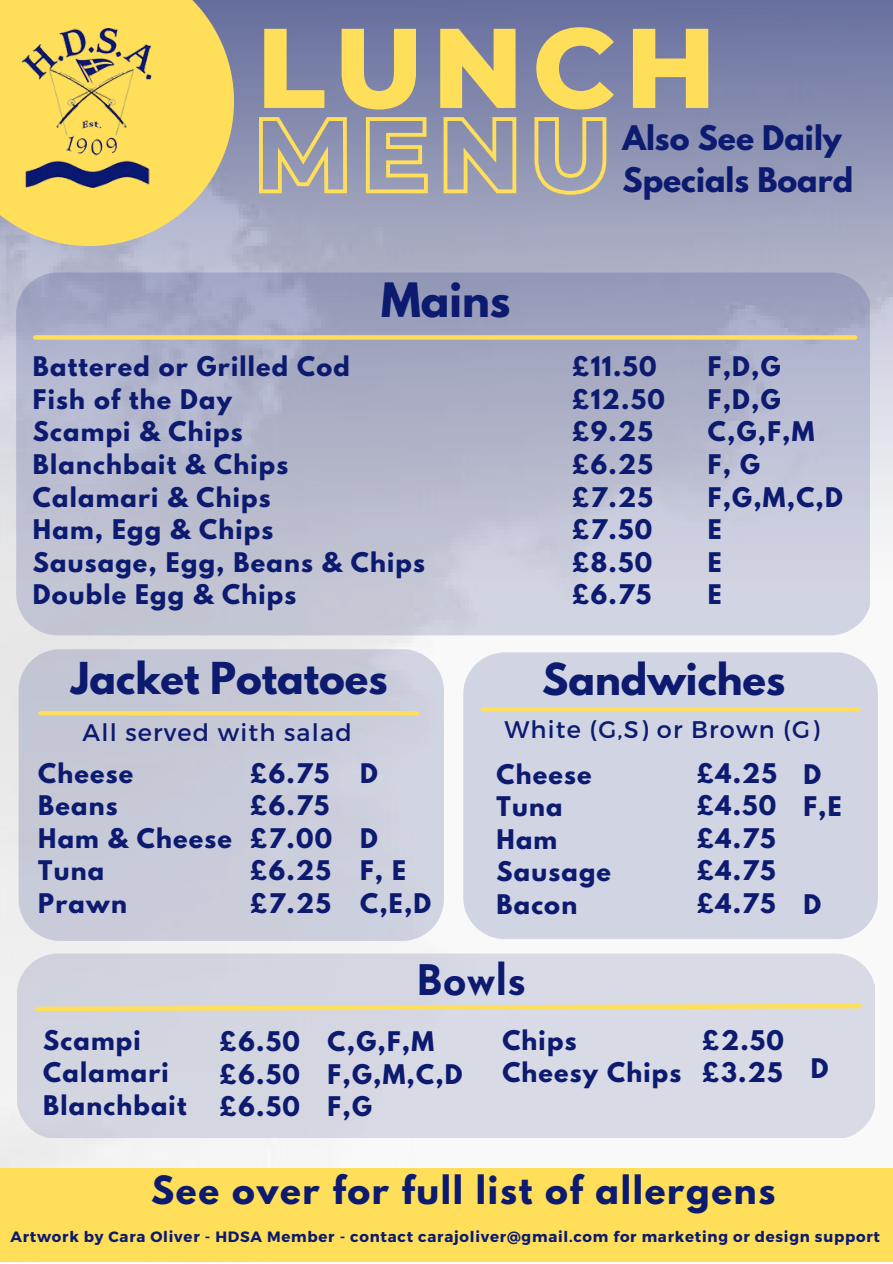
<style>
.page{position:relative;width:893px;height:1264px;background:#fff}
.page>*{position:absolute;margin:0;border:0;box-sizing:border-box;transform-origin:0 0}
.t1{font:800 113.1px "Montserrat";letter-spacing:.08em;color:#ffde59}
.t2{font:700 42px "League Spartan";color:#0c1a70}
.t3{font:700 42px "Josefin Sans";color:#0c1a70}
.t4{font:700 39px "League Spartan";color:#0c1a70}
.t5{font:700 34.5px "League Spartan";letter-spacing:.05em;color:#0c1a70}
.t6{font:700 30px/41.5px "League Spartan";color:#0c1a70}
.t7{font:700 24px/32.5px "League Spartan";letter-spacing:.05em;color:#0c1a70}
.t8{font:24px "Montserrat";letter-spacing:.05em;color:#0c1a70}
.t9{font:700 15px "Montserrat";letter-spacing:.05em;color:#0c1a70}
</style>
<div class="page">
<img style="left:0;top:580px;width:892px;height:682px">
<div style="left:0;top:1168px;width:892px;height:93px;background:#ffde59"></div>
<div style="left:0;top:0;width:892px;height:580px;background:linear-gradient(to bottom,#6a719e,#fffffc)"></div>
<svg style="left:0;top:0;width:234px;height:246px;background:#ead170"></svg>
<img style="left:13px;top:13px;width:153px;height:177px">
<svg style="left:257px;top:115px;width:351px;height:82px;background:#a7a49f"></svg>
<svg style="left:19px;top:649px;width:425px;height:291px;background:#c9cbd9"></svg>
<hr style="left:40px;top:711px;width:377px;height:4px;background:#ffde59">
<svg style="left:16px;top:272px;width:853px;height:363px;background:#b5b9cd"></svg>
<div style="left:35px;top:335px;width:820px;height:5px;background:#ffde59"></div>
<div style="left:463px;top:652px;width:414px;height:287px;background:#d1d4e2"></div>
<hr style="left:482px;top:707px;width:376px;height:4px;background:#ffde59">
<div style="left:17px;top:953px;width:857px;height:184px;background:#d8dae6"></div>
<svg style="left:33px;top:1001px;width:831px;height:12px;background:#e4d9af"></svg>
<h1 class="t1" style="left:256px;top:-2px;width:461px">LUNCH</h1>
<h2 class="t2" style="left:381px;top:279px;width:131px">Mains</h2>
<p class="t7" style="left:33px;top:353px;width:393px">Battered or Grilled Cod<br>Fish of the Day<br>Scampi &amp; Chips<br>Blanchbait &amp; Chips<br>Calamari &amp; Chips<br>Ham, Egg &amp; Chips<br>Sausage, Egg, Beans &amp; Chips<br>Double Egg &amp; Chips</p>
<h3 class="t4" style="left:71px;top:658px;width:318px">Jacket Potatoes</h3>
<p class="t6" style="left:622px;top:121px;width:232px">Also See Daily<br>Specials Board</p>
<p class="t7" style="left:571px;top:353px;width:95px">£11.50 £12.50 £9.25 £6.25 £7.25 £7.50 £8.50 £6.75</p>
<p class="t7" style="left:707px;top:353px;width:136px">F,D,G<br>F,D,G<br>C,G,F,M<br>F, G<br>F,G,M,C,D<br>E<br>E<br>E</p>
<h3 class="t4" style="left:542px;top:660px;width:244px">Sandwiches</h3>
<p class="t8" style="left:83px;top:717px;width:271px">All served with salad</p>
<p class="t7" style="left:38px;top:759px;width:195px">Cheese<br>Beans<br>Ham &amp; Cheese<br>Tuna<br>Prawn</p>
<p class="t7" style="left:360px;top:759px;width:19px">D</p>
<p class="t7" style="left:250px;top:759px;width:84px">£6.75 £6.75 £7.00 £6.25 £7.25</p>
<p class="t7" style="left:360px;top:824px;width:73px">D<br>F, E<br>C,E,D</p>
<p class="t8" style="left:504px;top:714px;width:316px">White (G,S) or Brown (G)</p>
<p class="t7" style="left:696px;top:759px;width:82px;text-align:justify">£4.25 £4.50 £4.75 £4.75 £4.75</p>
<p class="t7" style="left:803px;top:760px;width:40px">D<br>F,E</p>
<p class="t7" style="left:496px;top:760px;width:116px">Cheese<br>Tuna<br>Ham<br>Sausage<br>Bacon</p>
<p class="t7" style="left:803px;top:891px;width:19px">D</p>
<p class="t7" style="left:43px;top:1026px;width:145px">Scampi<br>Calamari<br>Blanchbait</p>
<h2 class="t3" style="left:416px;top:963px;width:112px">Bowls</h2>
<p class="t7" style="left:219px;top:1028px;width:82px;text-align:justify">£6.50 £6.50 £6.50</p>
<p class="t7" style="left:327px;top:1028px;width:136px">C,G,F,M<br>F,G,M,C,D<br>F,G</p>
<p class="t7" style="left:502px;top:1026px;width:180px">Chips<br>Cheesy Chips</p>
<p class="t7" style="left:701px;top:1026px;width:83px">£2.50 £3.25</p>
<p class="t7" style="left:810px;top:1055px;width:19px">D</p>
<h3 class="t5" style="left:151px;top:1173px;width:625px">See over for full list of allergens</h3>
<p class="t9" style="left:10px;top:1226px;width:871px">Artwork by Cara Oliver - HDSA Member - contact carajoliver@gmail.com for marketing or design support</p>
</div>
